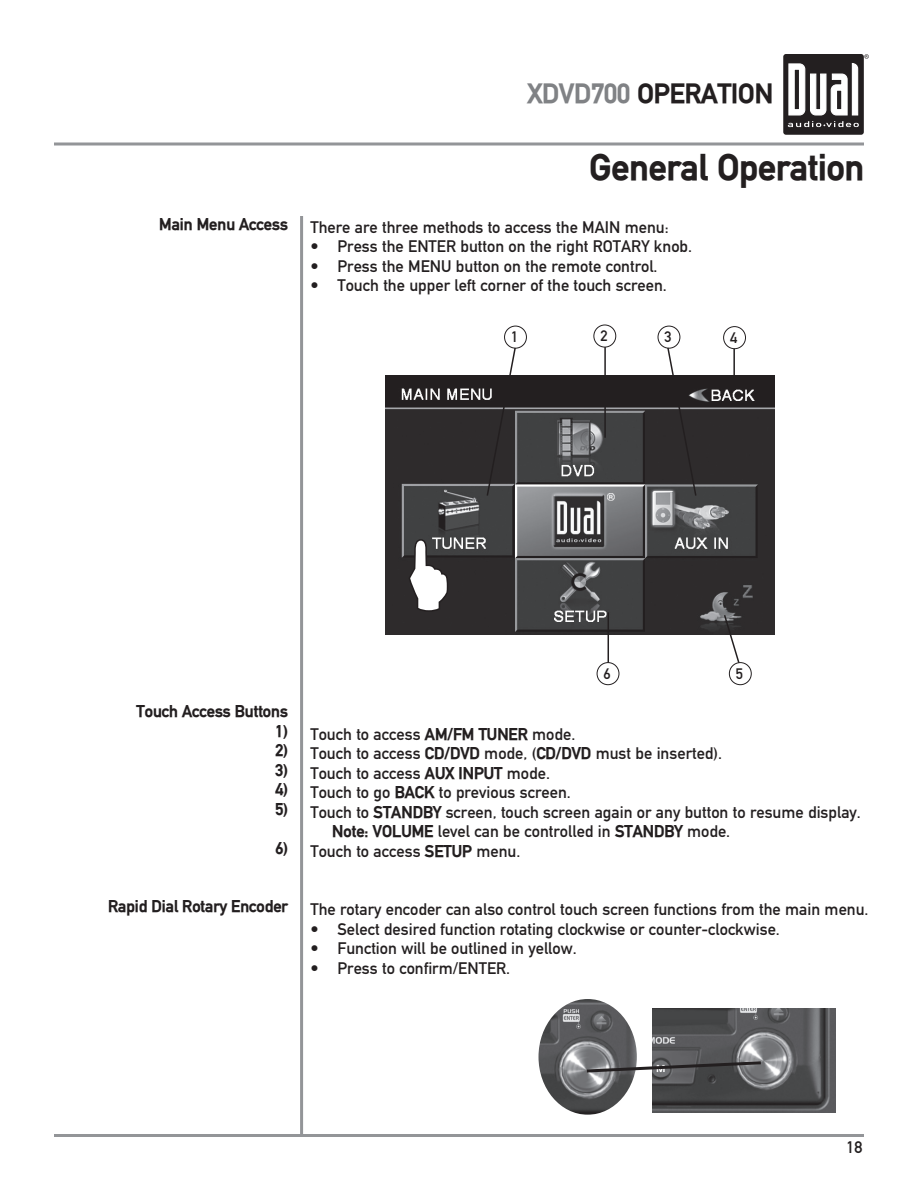
<style>
.page{position:relative;width:918px;height:1188px;background:#fff}
.page>*{position:absolute;margin:0;border:0;box-sizing:border-box;transform-origin:0 0}
.t1{font:700 36px "DIN Mittelschrift";color:#231f20}
.t2{font:700 27px "DIN Mittelschrift";color:#231f20}
.t3{font:16.5px/19.5px "DIN Mittelschrift";color:#231f20}
.t4{font:700 16.5px/19.5px "DIN Mittelschrift";color:#231f20;text-align:justify}
.t5{font:15px "DIN Mittelschrift";color:#231f20}
.s1{color:#808285}
.s2{font-weight:700}
</style>
<div class="page">
<div style="left:783px;top:54px;width:81px;height:81px;background:#231f20;border-radius:3px"></div>
<svg style="left:788px;top:54px;width:81px;height:73px"></svg>
<hr style="left:54px;top:143px;width:810px;height:3px;background:#939598">
<hr style="left:54px;top:1134px;width:810px;height:3px;background:#939598">
<hr style="left:300px;top:216px;width:3px;height:918px;background:#939598">
<img style="left:652px;top:1008px;width:183px;height:105px">
<img style="left:538px;top:999px;width:99px;height:116px;border-radius:50%">
<svg style="left:584px;top:1060px;width:180px;height:14px;background:#656567"></svg>
<img style="left:385px;top:376px;width:389px;height:259px">
<hr style="left:604px;top:342px;width:2px;height:96px;background:#231f20">
<hr style="left:733px;top:341px;width:2px;height:49px;background:#231f20">
<hr style="left:608px;top:612px;width:1px;height:53px;background:#231f20">
<div style="left:597px;top:663px;width:22px;height:22px;background:#fff;border-radius:50%"></div>
<div style="left:597px;top:662px;width:22px;height:23px;border:1px solid #231f20;border-radius:50%"></div>
<div style="left:504px;top:326px;width:23px;height:23px;border:1px solid #231f20;border-radius:50%"></div>
<div style="left:594px;top:325px;width:22px;height:22px;background:#fff;border-radius:50%"></div>
<div style="left:593px;top:325px;width:23px;height:22px;border:1px solid #231f20;border-radius:50%"></div>
<div style="left:658px;top:326px;width:22px;height:23px;border:1px solid #231f20;border-radius:50%"></div>
<div style="left:724px;top:327px;width:22px;height:22px;background:#fff;border-radius:50%"></div>
<div style="left:723px;top:326px;width:23px;height:23px;border:1px solid #231f20;border-radius:50%"></div>
<svg style="left:723px;top:613px;width:19px;height:55px"></svg>
<div style="left:729px;top:663px;width:22px;height:22px;background:#fff;border-radius:50%"></div>
<div style="left:729px;top:662px;width:23px;height:23px;border:1px solid #231f20;border-radius:50%"></div>
<svg style="left:486px;top:346px;width:31px;height:151px"></svg>
<svg style="left:666px;top:346px;width:32px;height:151px"></svg>
<svg style="left:407px;top:538px;width:43px;height:75px;background:#323031"></svg>
<p class="t4" style="left:159px;top:214px;width:130px">Main Menu Access</p>
<h2 class="t2" style="left:528px;top:77px;width:247px"><span class="s1">XDVD700</span> OPERATION</h2>
<h1 class="t1" style="left:589px;top:147px;width:276px">General Operation</h1>
<p class="t3" style="left:337px;top:217px;width:356px;text-indent:-27px">There are three methods to access the MAIN menu:<br>Press the ENTER button on the right ROTARY knob.<br>Press the MENU button on the remote control.<br>Touch the upper left corner of the touch screen.</p>
<p class="t3" style="left:310px;top:237px;width:10px;text-align:justify">• • •</p>
<p class="t5" style="left:511px;top:328px;width:9px">1</p>
<p class="t5" style="left:600px;top:327px;width:8px">2</p>
<p class="t5" style="left:665px;top:328px;width:9px">3</p>
<p class="t5" style="left:730px;top:329px;width:9px">4</p>
<p class="t4" style="left:275px;top:702px;width:14px;text-indent:-139px">Touch Access Buttons 1)<br>2)<br>3)<br>4)<br>5)</p>
<p class="t4" style="left:275px;top:838px;width:14px">6)</p>
<p class="t4" style="left:108px;top:897px;width:181px">Rapid Dial Rotary Encoder</p>
<p class="t5" style="left:604px;top:665px;width:9px">6</p>
<p class="t5" style="left:736px;top:665px;width:9px">5</p>
<p class="t3" style="left:310px;top:724px;width:266px">Touch to access <span class="s2">AM/FM TUNER</span> mode.</p>
<p class="t3" style="left:310px;top:744px;width:413px">Touch to access <span class="s2">CD/DVD</span> mode, (<span class="s2">CD/DVD</span> must be inserted).</p>
<p class="t3" style="left:310px;top:763px;width:241px">Touch to access <span class="s2">AUX INPUT</span> mode.</p>
<p class="t3" style="left:310px;top:783px;width:262px">Touch to go <span class="s2">BACK</span> to previous screen.</p>
<p class="t3" style="left:310px;top:802px;width:552px">Touch to <span class="s2">STANDBY</span> screen, touch screen again or any button to resume display.</p>
<p class="t3" style="left:332px;top:822px;width:399px"><span class="s2">Note: VOLUME</span> level can be controlled in <span class="s2">STANDBY</span> mode.</p>
<p class="t3" style="left:310px;top:841px;width:211px">Touch to access <span class="s2">SETUP</span> menu.</p>
<p class="t3" style="left:337px;top:900px;width:533px;text-indent:-27px">The rotary encoder can also control touch screen functions from the main menu.<br>Select desired function rotating clockwise or counter-clockwise.<br>Function will be outlined in yellow.<br>Press to confirm/ENTER.</p>
<p class="t3" style="left:310px;top:919px;width:10px;text-align:justify">• • •</p>
<p class="t3" style="left:847px;top:1138px;width:17px">18</p>
</div>
